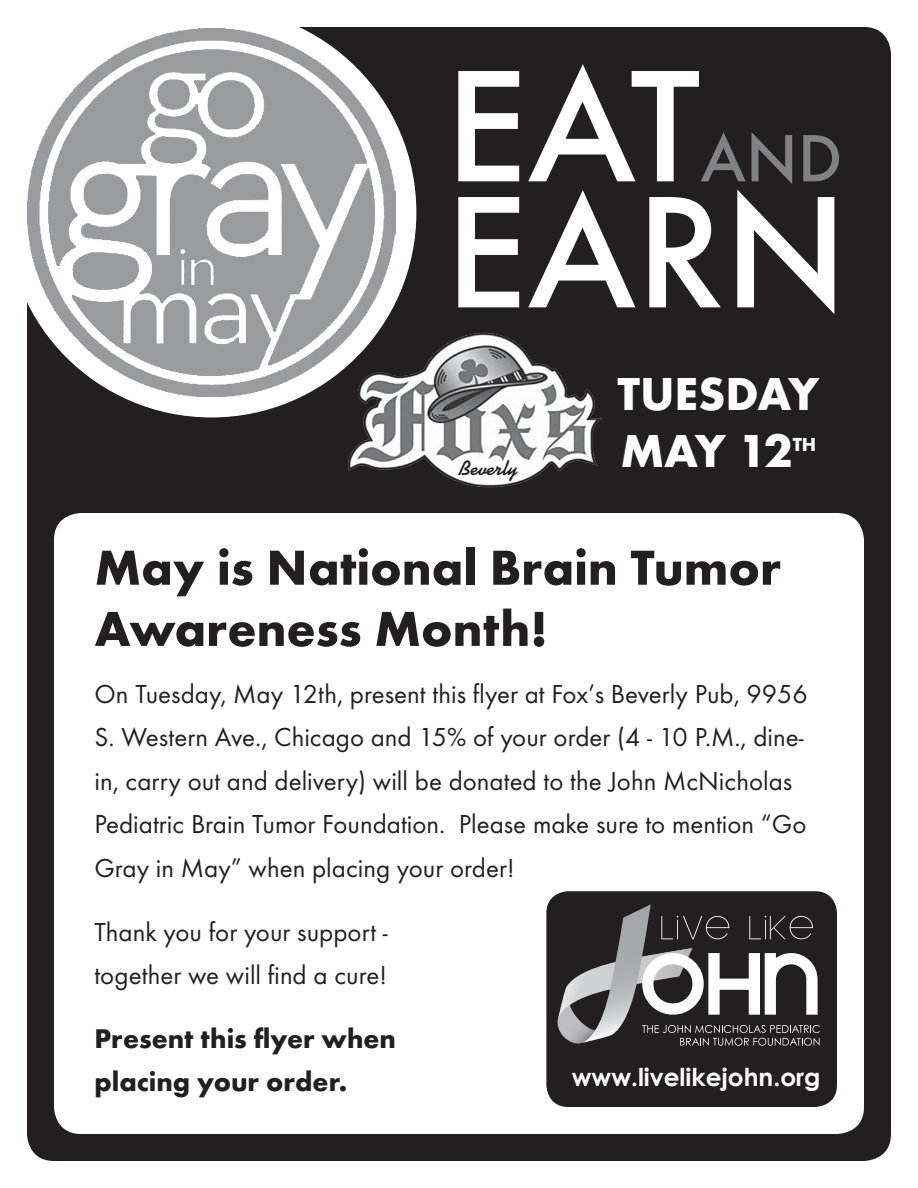
<style>
.page{position:relative;width:918px;height:1188px;background:#fff}
.page>*{position:absolute;margin:0;border:0;box-sizing:border-box;transform-origin:0 0}
.t1{font:500 165.3px "Futura T";color:#fff}
.t2{font:500 69.3px "Futura T";color:#808285}
.t3{font:700 51px/61.2px "Futura T";color:#231f20}
.t4{font:700 48px "Futura T";color:#fff}
.t5{font:700 28.05px "Futura T";color:#231f20}
.t6{font:27px/43.5px "Futura T";color:#231f20}
.t7{font:700 24.75px "Century Gothic";color:#fff}
.t8{font:700 21px "Kaufmann";color:#231f20}
.t9{font:700 19.65px "Futura T";color:#fff}
</style>
<div class="page">
<div style="left:27px;top:27px;width:864px;height:1134px;background:#231f20;border-radius:27px"></div>
<svg style="left:49px;top:27px;width:367px;height:390px"></svg>
<div style="left:54px;top:513px;width:810px;height:621px;background:#fff;border-radius:27px"></div>
<img style="left:27px;top:28px;width:368px;height:368px">
<div style="left:546px;top:891px;width:291px;height:216px;background:#231f20;border-radius:22px"></div>
<svg style="left:557px;top:904px;width:263px;height:142px"></svg>
<img style="left:345px;top:326px;width:257px;height:162px">
<p class="t1" style="left:445px;top:30px;width:257px">EAT</p>
<p class="t2" style="left:701px;top:118px;width:143px">AND</p>
<p class="t1" style="left:445px;top:156px;width:404px">EARN</p>
<p class="t8" style="left:458px;top:455px;width:61px">Beverly</p>
<p class="t4" style="left:617px;top:365px;width:203px">TUESDAY</p>
<p class="t4" style="left:620px;top:423px;width:174px">MAY 12</p>
<p class="t9" style="left:793px;top:433px;width:25px">th</p>
<p class="t3" style="left:94px;top:537px;width:688px">May is National Brain Tumor<br>Awareness Month!</p>
<p class="t6" style="left:94px;top:672px;width:715px">On Tuesday, May 12th, present this flyer at Fox’s Beverly Pub, 9956<br>S. Western Ave., Chicago and 15% of your order (4 - 10 P.M., dine&shy;in, carry out and delivery) will be donated to the John McNicholas Pediatric Brain Tumor Foundation. Please make sure to mention “Go Gray in May” when placing your order!</p>
<p class="t6" style="left:94px;top:910px;width:295px">Thank you for your support -</p>
<p class="t6" style="left:94px;top:953px;width:294px">together we will find a cure!</p>
<p class="t5" style="left:94px;top:1022px;width:303px">Present this flyer when</p>
<p class="t5" style="left:94px;top:1066px;width:254px">placing your order.</p>
<p class="t7" style="left:572px;top:1061px;width:250px">www.livelikejohn.org</p>
</div>
